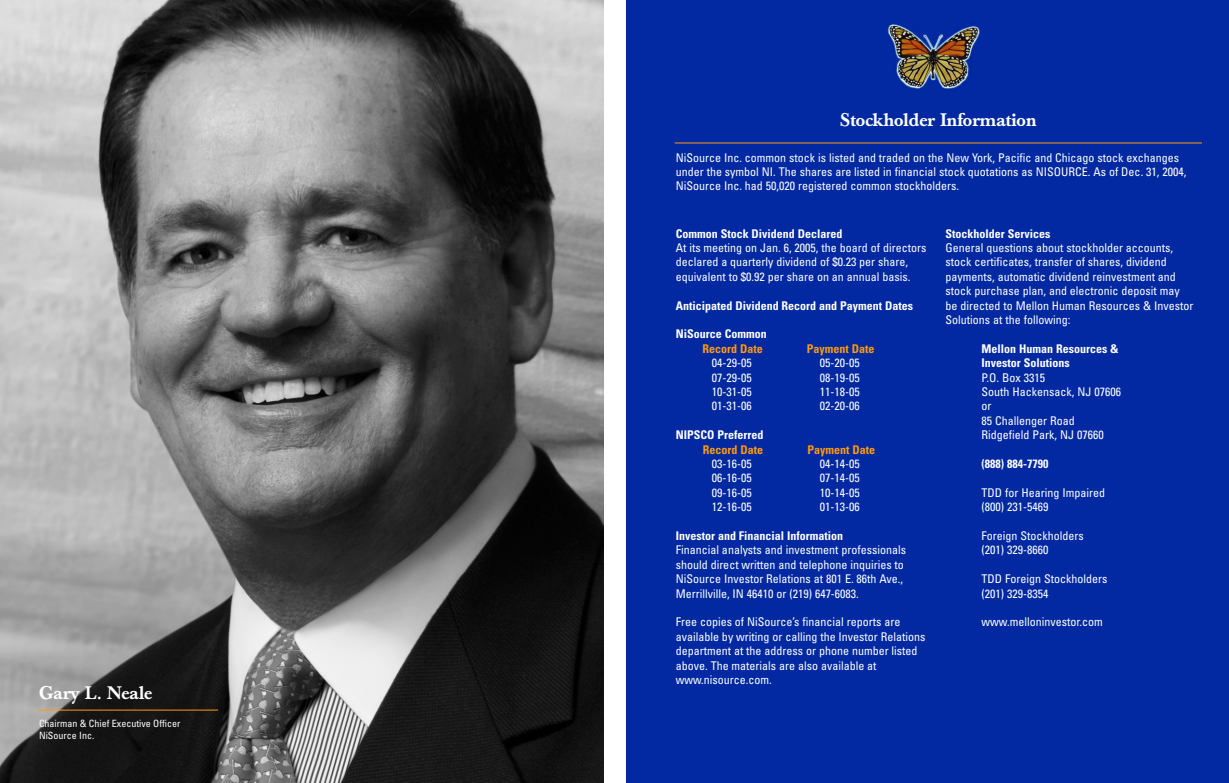
<style>
.page{position:relative;width:1229px;height:783px;background:#fff}
.page>*{position:absolute;margin:0;border:0;box-sizing:border-box;transform-origin:0 0}
.t1{font:500 18px "Baskerville";color:#fff}
.t2{font:condensed 12px/14.4px "Univers";color:#fff}
.t3{font:700 condensed 12px/14.4px "Univers";color:#fff}
.t4{font:700 condensed 12px "Univers";color:#ff990e}
.t5{font:condensed 10px/12px "Univers";color:#fff}
</style>
<div class="page">
<img style="left:0;top:0;width:603px;height:783px">
<hr style="left:38px;top:710px;width:180px;height:1px;background:#ff990e">
<div style="left:626px;top:0;width:602px;height:783px;background:#0229a2"></div>
<hr style="left:674px;top:142px;width:528px;height:1px;background:#ff990e">
<h1 class="t1" style="left:39px;top:686px;width:115px">Gary L. Neale</h1>
<p class="t5" style="left:39px;top:718px;width:143px">Chairman &amp; Chief Executive Officer<br>NiSource Inc.</p>
<h1 class="t1" style="left:840px;top:113px;width:198px">Stockholder Information</h1>
<p class="t2" style="left:675px;top:151px;width:512px">NiSource Inc. common stock is listed and traded on the New York, Pacific and Chicago stock exchanges under the symbol NI. The shares are listed in financial stock quotations as NISOURCE. As of Dec. 31, 2004,<br>NiSource Inc. had 50,020 registered common stockholders.</p>
<p class="t3" style="left:675px;top:227px;width:168px">Common Stock Dividend Declared</p>
<p class="t2" style="left:675px;top:242px;width:252px">At its meeting on Jan. 6, 2005, the board of directors declared a quarterly dividend of $0.23 per share, equivalent to $0.92 per share on an annual basis.</p>
<p class="t3" style="left:675px;top:299px;width:239px">Anticipated Dividend Record and Payment Dates</p>
<p class="t3" style="left:675px;top:328px;width:92px">NiSource Common</p>
<p class="t2" style="left:711px;top:357px;width:41px">04-29-05</p>
<p class="t2" style="left:819px;top:357px;width:41px">05-20-05</p>
<p class="t2" style="left:711px;top:371px;width:41px">07-29-05</p>
<p class="t2" style="left:819px;top:371px;width:41px">08-19-05</p>
<p class="t2" style="left:711px;top:386px;width:41px">10-31-05</p>
<p class="t2" style="left:819px;top:386px;width:41px">11-18-05</p>
<p class="t2" style="left:711px;top:400px;width:41px">01-31-06</p>
<p class="t2" style="left:819px;top:400px;width:41px">02-20-06</p>
<p class="t3" style="left:675px;top:429px;width:89px">NIPSCO Preferred</p>
<p class="t2" style="left:711px;top:458px;width:41px">03-16-05</p>
<p class="t2" style="left:819px;top:458px;width:41px">04-14-05</p>
<p class="t2" style="left:711px;top:472px;width:41px">06-16-05</p>
<p class="t2" style="left:819px;top:472px;width:41px">07-14-05</p>
<p class="t2" style="left:711px;top:486px;width:41px">09-16-05</p>
<p class="t2" style="left:819px;top:486px;width:41px">10-14-05</p>
<p class="t2" style="left:711px;top:501px;width:41px">12-16-05</p>
<p class="t2" style="left:819px;top:501px;width:41px">01-13-06</p>
<p class="t3" style="left:675px;top:530px;width:169px">Investor and Financial Information</p>
<p class="t2" style="left:675px;top:544px;width:232px">Financial analysts and investment professionals should direct written and telephone inquiries to NiSource Investor Relations at 801 E. 86th Ave., Merrillville, IN 46410 or (219) 647-6083.</p>
<p class="t2" style="left:675px;top:616px;width:251px">Free copies of NiSource’s financial reports are available by writing or calling the Investor Relations department at the address or phone number listed above. The materials are also available at www.nisource.com.</p>
<p class="t3" style="left:945px;top:227px;width:106px">Stockholder Services</p>
<p class="t2" style="left:945px;top:242px;width:249px">General questions about stockholder accounts, stock certificates, transfer of shares, dividend payments, automatic dividend reinvestment and stock purchase plan, and electronic deposit may be directed to Mellon Human Resources &amp; Investor Solutions at the following:</p>
<p class="t3" style="left:981px;top:343px;width:138px">Mellon Human Resources &amp;<br>Investor Solutions</p>
<p class="t2" style="left:981px;top:371px;width:141px">P.O. Box 3315<br>South Hackensack, NJ 07606 or<br>85 Challenger Road<br>Ridgefield Park, NJ 07660</p>
<p class="t3" style="left:981px;top:458px;width:68px">(888) 884-7790</p>
<p class="t2" style="left:981px;top:486px;width:125px">TDD for Hearing Impaired (800) 231-5469</p>
<p class="t2" style="left:981px;top:530px;width:104px">Foreign Stockholders (201) 329-8660</p>
<p class="t2" style="left:981px;top:573px;width:127px">TDD Foreign Stockholders (201) 329-8354</p>
<p class="t2" style="left:981px;top:616px;width:123px">www.melloninvestor.com</p>
<p class="t4" style="left:702px;top:344px;width:62px">Record Date</p>
<p class="t4" style="left:807px;top:344px;width:69px">Payment Date</p>
<p class="t4" style="left:703px;top:445px;width:62px">Record Date</p>
<p class="t4" style="left:807px;top:445px;width:69px">Payment Date</p>
</div>
